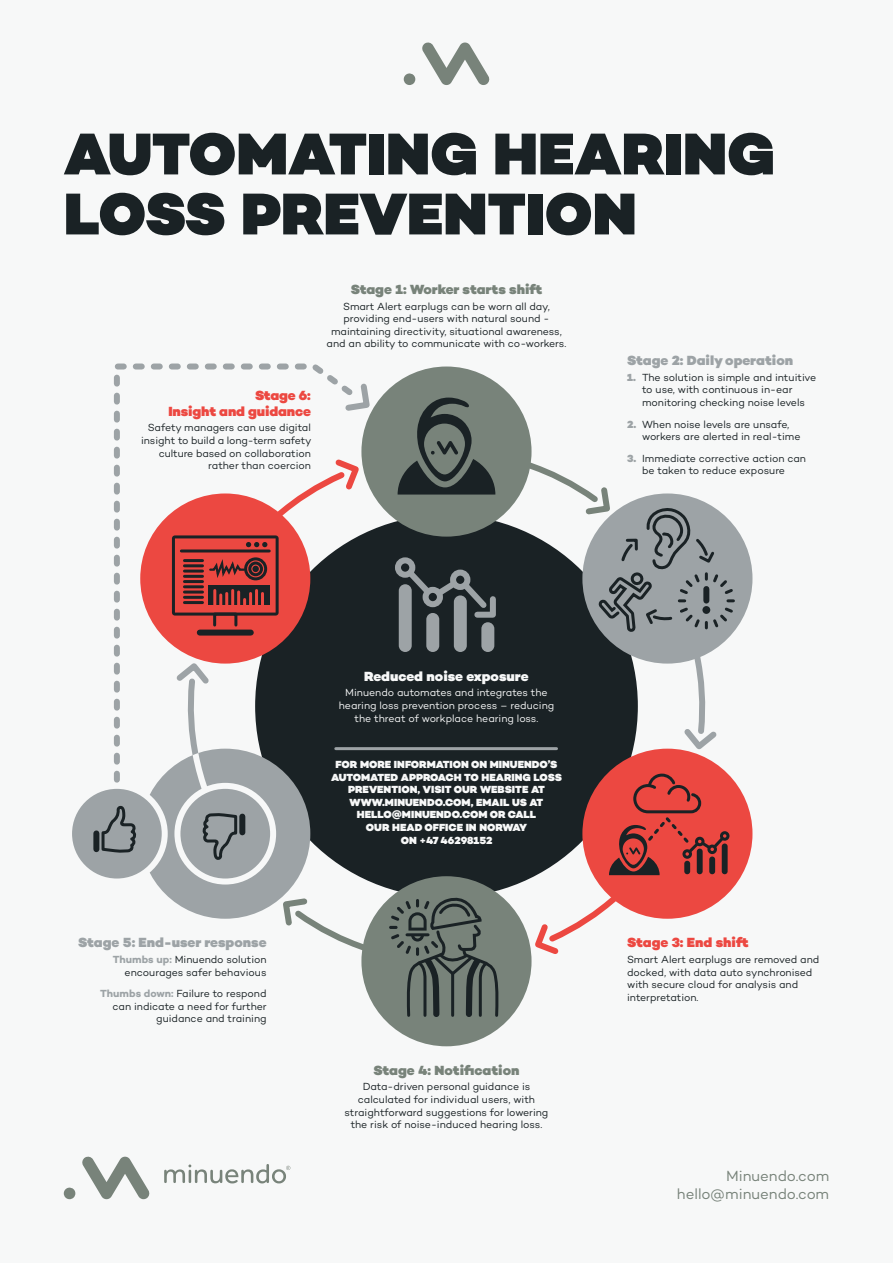
<style>
.page{position:relative;width:893px;height:1263px;background:#f7f8f8}
.page>*{position:absolute;margin:0;border:0;box-sizing:border-box;transform-origin:0 0}
.t1{font:900 60px/60px "Campton";color:#1a2225}
.t2{font:15px/18px "Campton";color:#78837a;text-align:right}
.t3{font:900 13.5px "Campton";color:#9da3a6}
.t4{font:900 13.5px "Campton";color:#78837a}
.t5{font:900 13.5px/16.2px "Campton";letter-spacing:-.01em;color:#ec4841;text-align:right}
.t6{font:900 13.5px "Campton";color:#f7f8f8}
.t7{font:10.5px/12.6px "Campton";letter-spacing:-.005em;color:#1a2225}
.t8{font:900 10.5px/12.6px "Campton";color:#f7f8f8;text-align:center}
.t9{font:10.5px/12.6px "Campton";letter-spacing:-.005em;color:#f7f8f8;text-align:center}
.s1{font-weight:900;color:#9da3a6}
.s2{font-weight:700;color:#9da3a6}
</style>
<div class="page">
<div style="left:255px;top:515px;width:383px;height:382px;background:#1a2225;border-radius:50%"></div>
<div style="left:361px;top:366px;width:170px;height:171px;background:#78837a;border-radius:50%"></div>
<svg style="left:422px;top:42px;width:68px;height:43px"></svg>
<svg style="left:404px;top:73px;width:11px;height:12px"></svg>
<svg style="left:82px;top:1156px;width:68px;height:43px"></svg>
<svg style="left:64px;top:1187px;width:11px;height:12px"></svg>
<svg style="left:164px;top:1164px;width:126px;height:19px"></svg>
<div style="left:582px;top:749px;width:170px;height:170px;background:#ec4841;border-radius:50%"></div>
<div style="left:361px;top:876px;width:170px;height:170px;background:#78837a;border-radius:50%"></div>
<div style="left:140px;top:749px;width:170px;height:170px;background:#9da3a6;border-radius:50%"></div>
<div style="left:174px;top:783px;width:102px;height:101px;border:6px solid #f7f8f8;border-radius:50%"></div>
<div style="left:69px;top:786px;width:96px;height:95px;background:#9da3a6;border-radius:50%"></div>
<div style="left:66px;top:783px;width:102px;height:101px;border:6px solid #f7f8f8;border-radius:50%"></div>
<svg style="left:111px;top:363px;width:254px;height:423px"></svg>
<svg style="left:342px;top:380px;width:31px;height:35px"></svg>
<div style="left:395px;top:557px;width:20px;height:21px;border:6px solid #9da3a6;border-radius:50%"></div>
<hr style="left:336px;top:747px;width:220px;height:3px;background:#9da3a6">
<div style="left:582px;top:493px;width:170px;height:171px;background:#9da3a6;border-radius:50%"></div>
<svg style="left:172px;top:455px;width:192px;height:160px"></svg>
<hr style="left:249px;top:593px;width:3px;height:15px;background:#ec4841">
<hr style="left:255px;top:590px;width:3px;height:18px;background:#ec4841">
<hr style="left:261px;top:593px;width:3px;height:15px;background:#ec4841">
<div style="left:213px;top:612px;width:24px;height:14px;border:3px solid #1a2225"></div>
<div style="left:200px;top:629px;width:51px;height:6px;background:#1a2225"></div>
<svg style="left:397px;top:392px;width:338px;height:363px"></svg>
<svg style="left:101px;top:805px;width:35px;height:48px"></svg>
<div style="left:93px;top:833px;width:6px;height:16px;background:#1a2225"></div>
<svg style="left:171px;top:658px;width:68px;height:206px"></svg>
<div style="left:239px;top:816px;width:6px;height:16px;background:#1a2225"></div>
<svg style="left:530px;top:772px;width:199px;height:187px"></svg>
<div style="left:707px;top:844px;width:10px;height:10px;border:3px solid #1a2225;border-radius:50%"></div>
<div style="left:721px;top:833px;width:7px;height:6px;background:#ec4841;border-radius:50%"></div>
<div style="left:720px;top:831px;width:9px;height:10px;border:3px solid #1a2225;border-radius:50%"></div>
<div style="left:684px;top:861px;width:6px;height:13px;background:#1a2225;border-radius:3px"></div>
<div style="left:697px;top:848px;width:6px;height:26px;background:#1a2225;border-radius:3px"></div>
<div style="left:709px;top:856px;width:6px;height:18px;background:#1a2225;border-radius:3px"></div>
<div style="left:722px;top:843px;width:6px;height:31px;background:#1a2225;border-radius:3px"></div>
<svg style="left:279px;top:895px;width:220px;height:152px"></svg>
<h1 class="t1" style="left:64px;top:124px;width:713px">AUTOMATING HEARING<br>LOSS PREVENTION</h1>
<p class="t5" style="left:168px;top:387px;width:144px">Stage 6:<br>Insight and guidance</p>
<p class="t7" style="left:141px;top:421px;width:172px;text-align:right">Safety managers can use digital insight to build a long-term safety culture based on collaboration rather than coercion</p>
<p class="t4" style="left:351px;top:281px;width:193px">Stage 1: Worker starts shift</p>
<p class="t7" style="left:327px;top:299px;width:241px;text-align:center">Smart Alert earplugs can be worn all day, providing end-users with natural sound - maintaining directivity, situational awareness, and an ability to communicate with co-workers.</p>
<p class="t3" style="left:627px;top:352px;width:167px">Stage 2: Daily operation</p>
<p class="t7" style="left:642px;top:371px;width:176px;text-indent:-15px"><span class="s1">1.</span> The solution is simple and intuitive to use, with continuous in-ear monitoring checking noise levels</p>
<p class="t7" style="left:642px;top:417px;width:160px;text-indent:-15px"><span class="s1">2.</span> When noise levels are unsafe, workers are alerted in real-time</p>
<p class="t7" style="left:627px;top:452px;width:180px;text-align:center"><span class="s1">3.</span> Immediate corrective action can be taken to reduce exposure</p>
<p class="t3" style="left:78px;top:934px;width:190px">Stage 5: End-user response</p>
<p class="t7" style="left:113px;top:953px;width:155px;text-align:right"><span class="s2">Thumbs up:</span> Minuendo solution encourages safer behavious</p>
<p class="t7" style="left:100px;top:987px;width:168px;text-align:right"><span class="s2">Thumbs down:</span> Failure to respond can indicate a need for further guidance and training</p>
<p class="t6" style="left:364px;top:668px;width:166px">Reduced noise exposure</p>
<p class="t9" style="left:339px;top:686px;width:217px">Minuendo automates and integrates the hearing loss prevention process – reducing the threat of workplace hearing loss.</p>
<p class="t8" style="left:331px;top:758px;width:232px">FOR MORE INFORMATION ON MINUENDO’S<br>AUTOMATED APPROACH TO HEARING LOSS<br>PREVENTION, VISIT OUR WEBSITE AT<br>WWW.MINUENDO.COM, EMAIL US AT<br>HELLO@MINUENDO.COM OR CALL<br>OUR HEAD OFFICE IN NORWAY<br>ON +47 46298152</p>
<p class="t4" style="left:373px;top:1061px;width:147px">Stage 4: Notification</p>
<p class="t7" style="left:344px;top:1080px;width:205px;text-align:center">Data-driven personal guidance is calculated for individual users, with straightforward suggestions for lowering the risk of noise-induced hearing loss.</p>
<p class="t5" style="left:627px;top:934px;width:123px">Stage 3: End shift</p>
<p class="t7" style="left:627px;top:953px;width:194px">Smart Alert earplugs are removed and docked, with data auto synchronised with secure cloud for analysis and interpretation.</p>
<h2 class="t2" style="left:677px;top:1167px;width:154px">Minuendo.com hello@minuendo.com</h2>
</div>
